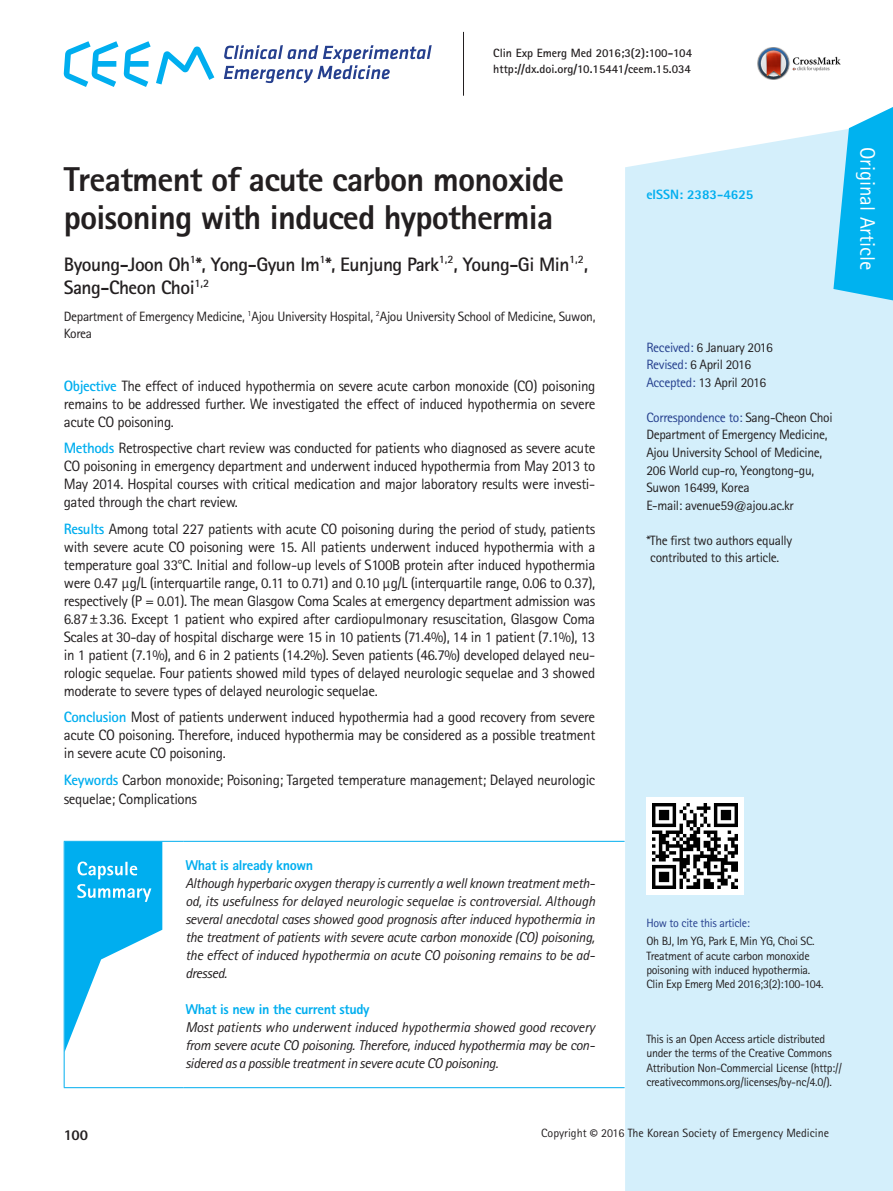
<style>
.page{position:relative;width:893px;height:1191px;background:#fff}
.page>*{position:absolute;margin:0;border:0;box-sizing:border-box;transform-origin:0 0}
.제목{font:800 34.5px/38px "Rotis Sans Serif Std";letter-spacing:-.025em;color:#231f20}
.t1{font:21px "Rotis Sans Serif Std";color:#fff}
.저자{font:700 19.5px/23.4px "Rotis Sans Serif Std";letter-spacing:-.025em;color:#231f20}
.초록{font:15px/18px "Rotis Sans Serif Std";letter-spacing:-.025em;color:#231f20;text-align:justify}
.t2{font:800 15px "Rotis Sans Serif Std";color:#231f20}
.요약_article_본문{font:italic 14.25px/18px "Rotis Sans Serif Std";letter-spacing:-.025em;color:#231f20;text-align:justify}
.요약_article_볼드{font:800 14.25px "Rotis Sans Serif Std";letter-spacing:-.025em;color:#00aeef}
.교신저자{font:13.5px/17.5px "Rotis Sans Serif Std";letter-spacing:-.025em;color:#231f20}
.소속{font:13.5px/16.2px "Rotis Sans Serif Std";letter-spacing:-.025em;color:#231f20}
.교신저자-2{font:13.5px "Rotis Sans Serif Std";letter-spacing:-.025em;color:#253f8e}
.t3{font:800 13.5px "Rotis Sans Serif Std";color:#00aeef}
.인용주소본문{font:12px/14.4px "Rotis Sans Serif Std";letter-spacing:-.025em;color:#231f20}
.잡지볼륨{font:700 12px "Rotis Sans Serif Std";color:#231f20}
.인용주소본문-2{font:12px "Rotis Sans Serif Std";color:#231f20}
.인용주소볼드{font:12px "Rotis Sans Serif Std";letter-spacing:-.025em;color:#253f8e}
.s1{font-weight:700;color:#00aeef}
.s2{font-family:"Myriad Pro";font-stretch:semi-condensed}
.s3{color:#253f8e}
.s4{color:#231f20}
.s5{font-family:"Myriad Pro";font-weight:700}
</style>
<div class="page">
<div style="left:625px;top:131px;width:268px;height:1060px;background:#d4effb"></div>
<svg style="left:833px;top:107px;width:60px;height:193px;background:#31c0f1"></svg>
<svg style="left:64px;top:41px;width:54px;height:46px"></svg>
<svg style="left:124px;top:41px;width:90px;height:46px"></svg>
<svg style="left:224px;top:45px;width:208px;height:38px"></svg>
<hr style="left:463px;top:32px;width:1px;height:64px;background:#231f20">
<div style="left:646px;top:797px;width:98px;height:98px;background:#fff"></div>
<img style="left:653px;top:803px;width:85px;height:85px">
<hr style="left:64px;top:841px;width:1px;height:246px;background:#00aeef">
<hr style="left:183px;top:841px;width:442px;height:1px;background:#00aeef">
<hr style="left:183px;top:1087px;width:442px;height:1px;background:#00aeef">
<hr style="left:64px;top:841px;width:119px;height:1px;background:#00aeef">
<hr style="left:64px;top:1087px;width:119px;height:1px;background:#00aeef">
<svg style="left:65px;top:841px;width:97px;height:210px"></svg>
<img style="left:758px;top:47px;width:83px;height:32px">
<p class="잡지볼륨" style="left:493px;top:45px;width:200px">Clin Exp Emerg Med 2016;3(2):100-104</p>
<p class="잡지볼륨" style="left:493px;top:62px;width:199px">http://dx.doi.org/10.15441/ceem.15.034</p>
<p class="제목" style="left:64px;top:160px;width:502px">Treatment of acute carbon monoxide poisoning with induced hypothermia</p>
<p class="저자" style="left:64px;top:252px;width:526px">Byoung-Joon Oh<sup>1</sup>*, Yong-Gyun Im<sup>1</sup>*, Eunjung Park<sup>1,2</sup>, Young-Gi Min<sup>1,2</sup>,<br>Sang-Cheon Choi<sup>1,2</sup></p>
<p class="소속" style="left:64px;top:308px;width:533px">Department of Emergency Medicine, <sup>1</sup>Ajou University Hospital, <sup>2</sup>Ajou University School of Medicine, Suwon,<br>Korea</p>
<p class="초록" style="left:64px;top:376px;width:533px"><span class="s1">Objective</span> The effect of induced hypothermia on severe acute carbon monoxide (CO) poisoning remains to be addressed further. We investigated the effect of induced hypothermia on severe acute CO poisoning.</p>
<p class="초록" style="left:64px;top:439px;width:533px"><span class="s1">Methods</span> Retrospective chart review was conducted for patients who diagnosed as severe acute CO poisoning in emergency department and underwent induced hypothermia from May 2013 to May 2014. Hospital courses with critical medication and major laboratory results were investi&shy;gated through the chart review.</p>
<p class="초록" style="left:64px;top:519px;width:533px"><span class="s1">Results</span> Among total 227 patients with acute CO poisoning during the period of study, patients with severe acute CO poisoning were 15. All patients underwent induced hypothermia with a temperature goal 33<span class="s2">°</span>C. Initial and follow-up levels of S100B protein after induced hypothermia were 0.47 µg/L (interquartile range, 0.11 to 0.71) and 0.10 µg/L (interquartile range, 0.06 to 0.37), respectively (P = 0.01). The mean Glasgow Coma Scales at emergency department admission was 6.87±3.36. Except 1 patient who expired after cardiopulmonary resuscitation, Glasgow Coma Scales at 30-day of hospital discharge were 15 in 10 patients (71.4%), 14 in 1 patient (7.1%), 13 in 1 patient (7.1%), and 6 in 2 patients (14.2%). Seven patients (46.7%) developed delayed neu&shy;rologic sequelae. Four patients showed mild types of delayed neurologic sequelae and 3 showed moderate to severe types of delayed neurologic sequelae.</p>
<p class="초록" style="left:64px;top:708px;width:533px"><span class="s1">Conclusion</span> Most of patients underwent induced hypothermia had a good recovery from severe acute CO poisoning. Therefore, induced hypothermia may be considered as a possible treatment in severe acute CO poisoning.</p>
<p class="초록" style="left:64px;top:770px;width:533px;line-height:19.5px"><span class="s1">Keywords</span> Carbon monoxide; Poisoning; Targeted temperature management; Delayed neurologic sequelae; Complications</p>
<p class="t3" style="left:646px;top:185px;width:109px">eISSN: 2383-4625</p>
<p class="t1" style="left:880px;top:147px;width:125px;rotate:90deg">Original Article</p>
<p class="교신저자" style="left:646px;top:338px;width:128px"><span class="s3">Received:</span> 6 January 2016</p>
<p class="교신저자" style="left:646px;top:356px;width:106px"><span class="s3">Revised:</span> 6 April 2016</p>
<p class="교신저자" style="left:646px;top:373px;width:121px"><span class="s3">Accepted:</span> 13 April 2016</p>
<p class="교신저자-2" style="left:646px;top:409px;width:188px">Correspondence to: <span class="s4">Sang-Cheon Choi</span></p>
<p class="교신저자" style="left:646px;top:426px;width:183px">Department of Emergency Medicine,<br>Ajou University School of Medicine,<br>206 World cup-ro, Yeongtong-gu,<br>Suwon 16499, Korea</p>
<p class="교신저자" style="left:646px;top:496px;width:149px">E-mail: avenue59@ajou.ac.kr</p>
<p class="교신저자" style="left:646px;top:531px;width:147px">*The first two authors equally contributed to this article.</p>
<p class="요약_article_볼드" style="left:185px;top:856px;width:129px">What is already known</p>
<p class="요약_article_본문" style="left:185px;top:874px;width:411px">Although hyperbaric oxygen therapy is currently a well known treatment meth&shy;od, its usefulness for delayed neurologic sequelae is controversial. Although several anecdotal cases showed good prognosis after induced hypothermia in the treatment of patients with severe acute carbon monoxide (CO) poisoning, the effect of induced hypothermia on acute CO poisoning remains to be ad&shy;dressed.</p>
<p class="요약_article_볼드" style="left:185px;top:1000px;width:186px">What is new in the current study</p>
<p class="요약_article_본문" style="left:185px;top:1018px;width:411px">Most patients who underwent induced hypothermia showed good recovery from severe acute CO poisoning. Therefore, induced hypothermia may be con&shy;sidered as a possible treatment in severe acute CO poisoning.</p>
<p class="인용주소볼드" style="left:646px;top:915px;width:105px">How to cite this article:</p>
<p class="인용주소본문" style="left:646px;top:934px;width:170px">Oh BJ, Im YG, Park E, Min YG, Choi SC.</p>
<p class="인용주소본문" style="left:646px;top:948px;width:165px">Treatment of acute carbon monoxide poisoning with induced hypothermia.</p>
<p class="인용주소본문" style="left:646px;top:977px;width:179px">Clin Exp Emerg Med 2016;3(2):100-104.</p>
<p class="인용주소본문" style="left:646px;top:1031px;width:197px">This is an Open Access article distributed under the terms of the Creative Commons Attribution Non-Commercial License (http:// creativecommons.org/licenses/by-nc/4.0/).</p>
<p class="t2" style="left:64px;top:1125px;width:26px">100</p>
<p class="인용주소본문-2" style="left:541px;top:1126px;width:290px">Copyright <span class="s5">©</span> 2016 The Korean Society of Emergency Medicine</p>
</div>
